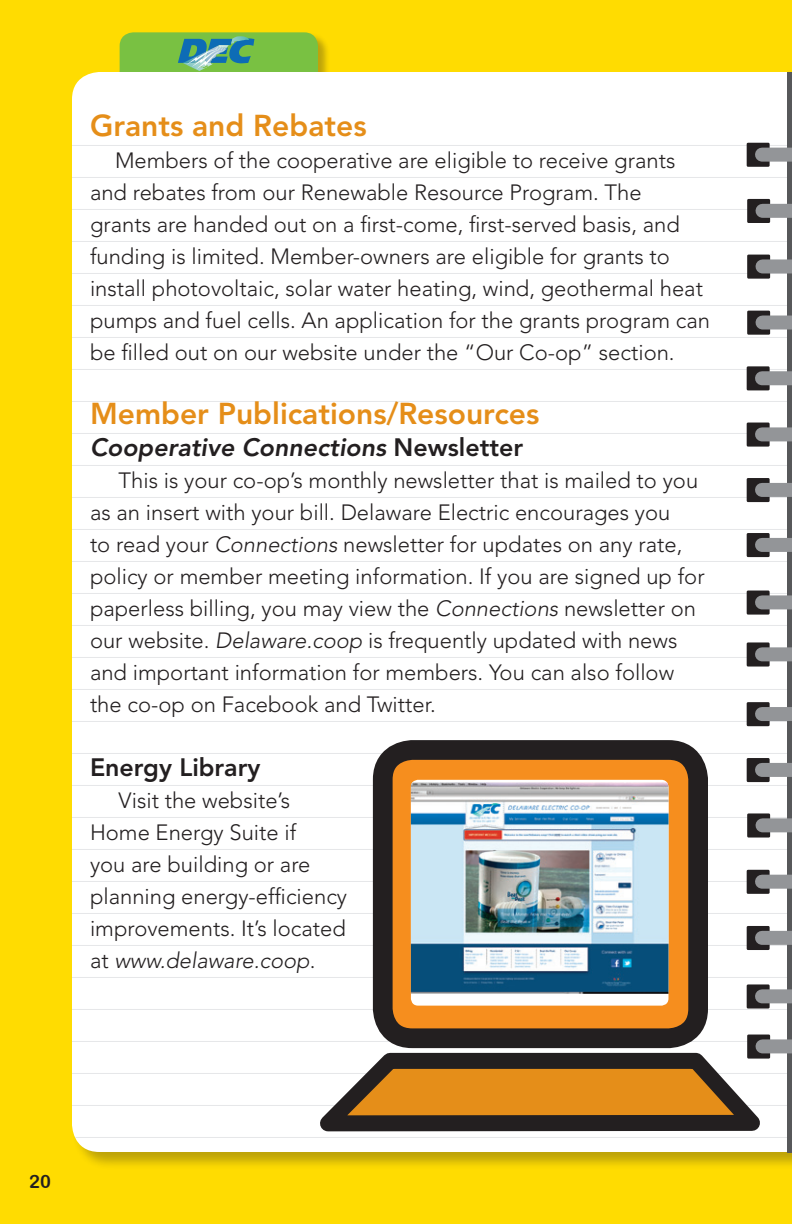
<style>
.page{position:relative;width:792px;height:1224px;background:#ffdc01}
.page>*{position:absolute;margin:0;border:0;box-sizing:border-box;transform-origin:0 0}
.t1{font:800 30px "Avenir";color:#e58e19}
.t2{font:italic 800 25px "Avenir";color:#231f20}
.t3{font:800 25px "Avenir";color:#231f20}
.t4{font:300 22px/32px "Avenir";color:#231f20}
.t5{font:18.4px "Arial Rounded MT Bold";color:#231f20}
.s1{font-style:normal}
.s2{font-style:italic}
</style>
<div class="page">
<div style="left:72px;top:72px;width:715px;height:1080px;background:#fff"></div>
<hr style="left:72px;top:145px;width:720px;height:1px;background:#e6e7e9">
<hr style="left:72px;top:177px;width:720px;height:1px;background:#e6e7e9">
<hr style="left:72px;top:209px;width:720px;height:1px;background:#e6e7e9">
<hr style="left:72px;top:241px;width:720px;height:1px;background:#e6e7e9">
<hr style="left:72px;top:273px;width:720px;height:1px;background:#e6e7e9">
<hr style="left:72px;top:305px;width:720px;height:1px;background:#e6e7e9">
<hr style="left:72px;top:337px;width:720px;height:1px;background:#e6e7e9">
<hr style="left:72px;top:369px;width:720px;height:1px;background:#e6e7e9">
<hr style="left:72px;top:401px;width:720px;height:1px;background:#e6e7e9">
<hr style="left:72px;top:433px;width:720px;height:1px;background:#e6e7e9">
<hr style="left:72px;top:465px;width:720px;height:1px;background:#e6e7e9">
<hr style="left:72px;top:497px;width:720px;height:1px;background:#e6e7e9">
<hr style="left:72px;top:529px;width:720px;height:1px;background:#e6e7e9">
<hr style="left:72px;top:561px;width:720px;height:1px;background:#e6e7e9">
<hr style="left:72px;top:593px;width:720px;height:1px;background:#e6e7e9">
<hr style="left:72px;top:625px;width:720px;height:1px;background:#e6e7e9">
<hr style="left:72px;top:657px;width:720px;height:1px;background:#e6e7e9">
<hr style="left:72px;top:689px;width:720px;height:1px;background:#e6e7e9">
<hr style="left:72px;top:721px;width:720px;height:1px;background:#e6e7e9">
<hr style="left:72px;top:753px;width:720px;height:1px;background:#e6e7e9">
<hr style="left:72px;top:785px;width:720px;height:1px;background:#e6e7e9">
<hr style="left:72px;top:817px;width:720px;height:1px;background:#e6e7e9">
<hr style="left:72px;top:849px;width:720px;height:1px;background:#e6e7e9">
<hr style="left:72px;top:881px;width:720px;height:1px;background:#e6e7e9">
<hr style="left:72px;top:913px;width:720px;height:1px;background:#e6e7e9">
<hr style="left:72px;top:945px;width:720px;height:1px;background:#e6e7e9">
<hr style="left:72px;top:977px;width:720px;height:1px;background:#e6e7e9">
<hr style="left:72px;top:1009px;width:720px;height:1px;background:#e6e7e9">
<hr style="left:72px;top:1041px;width:720px;height:1px;background:#e6e7e9">
<hr style="left:72px;top:1073px;width:720px;height:1px;background:#e6e7e9">
<hr style="left:72px;top:1105px;width:720px;height:1px;background:#e6e7e9">
<hr style="left:72px;top:1137px;width:720px;height:1px;background:#e6e7e9">
<div style="left:119px;top:32px;width:211px;height:80px;background:#231f20;opacity:.3"></div>
<div style="left:120px;top:32px;width:198px;height:68px;background:#79c142;border-radius:14px"></div>
<div style="left:100px;top:72px;width:246px;height:46px;background:#fff"></div>
<svg style="left:178px;top:36px;width:76px;height:35px"></svg>
<div style="left:787px;top:72px;width:5px;height:1080px;background:#57585a"></div>
<svg style="left:747px;top:143px;width:23px;height:24px"></svg>
<div style="left:762px;top:148px;width:30px;height:14px;background:#939598"></div>
<svg style="left:747px;top:199px;width:23px;height:24px"></svg>
<div style="left:763px;top:204px;width:29px;height:14px;background:#939598"></div>
<svg style="left:747px;top:255px;width:23px;height:24px"></svg>
<div style="left:763px;top:259px;width:29px;height:14px;background:#939598"></div>
<svg style="left:747px;top:311px;width:23px;height:24px"></svg>
<div style="left:763px;top:316px;width:29px;height:14px;background:#939598"></div>
<svg style="left:747px;top:366px;width:23px;height:24px"></svg>
<div style="left:762px;top:371px;width:30px;height:14px;background:#939598"></div>
<svg style="left:747px;top:423px;width:23px;height:24px"></svg>
<div style="left:762px;top:427px;width:30px;height:14px;background:#939598"></div>
<svg style="left:747px;top:478px;width:23px;height:24px"></svg>
<div style="left:762px;top:483px;width:30px;height:14px;background:#939598"></div>
<svg style="left:747px;top:533px;width:23px;height:24px"></svg>
<div style="left:762px;top:538px;width:30px;height:14px;background:#939598"></div>
<svg style="left:747px;top:591px;width:23px;height:24px"></svg>
<div style="left:762px;top:595px;width:30px;height:14px;background:#939598"></div>
<svg style="left:747px;top:642px;width:23px;height:25px"></svg>
<div style="left:762px;top:647px;width:30px;height:14px;background:#939598"></div>
<svg style="left:747px;top:702px;width:23px;height:24px"></svg>
<div style="left:762px;top:707px;width:30px;height:14px;background:#939598"></div>
<svg style="left:747px;top:758px;width:23px;height:24px"></svg>
<div style="left:762px;top:763px;width:30px;height:14px;background:#939598"></div>
<svg style="left:747px;top:813px;width:23px;height:25px"></svg>
<div style="left:763px;top:818px;width:29px;height:14px;background:#939598"></div>
<svg style="left:747px;top:870px;width:23px;height:24px"></svg>
<div style="left:762px;top:875px;width:30px;height:14px;background:#939598"></div>
<svg style="left:747px;top:926px;width:23px;height:24px"></svg>
<div style="left:762px;top:931px;width:30px;height:14px;background:#939598"></div>
<svg style="left:747px;top:984px;width:23px;height:25px"></svg>
<div style="left:762px;top:989px;width:30px;height:14px;background:#939598"></div>
<div style="left:747px;top:1035px;width:23px;height:24px;background:#231f20"></div>
<div style="left:763px;top:1039px;width:29px;height:14px;background:#939598"></div>
<div style="left:383px;top:750px;width:315px;height:288px;background:#f68e1e;border-radius:30px"></div>
<div style="left:373px;top:740px;width:335px;height:308px;border:20px solid #231f20;border-radius:30px"></div>
<svg style="left:290px;top:1038px;width:498px;height:101px;background:#a98c67"></svg>
<div style="left:411px;top:780px;width:257px;height:226px;background:#fff;border-radius:7px"></div>
<img style="left:411px;top:782px;width:257px;height:212px">
<p class="t1" style="left:90px;top:108px;width:278px">Grants and Rebates</p>
<p class="t4" style="left:90px;top:145px;width:622px;text-indent:25px">Members of the cooperative are eligible to receive grants and rebates from our Renewable Resource Program. The<br>grants are handed out on a first-come, first-served basis, and funding is limited. Member-owners are eligible for grants to install photovoltaic, solar water heating, wind, geothermal heat pumps and fuel cells. An application for the grants program can be filled out on our website under the “Our Co-op” section.</p>
<p class="t1" style="left:90px;top:396px;width:451px">Member Publications/Resources</p>
<p class="t2" style="left:90px;top:433px;width:435px">Cooperative Connections <span class="s1">Newsletter</span></p>
<p class="t4" style="left:90px;top:465px;width:616px;text-indent:29px">This is your co-op’s monthly newsletter that is mailed to you as an insert with your bill. Delaware Electric encourages you<br>to read your <span class="s2">Connections</span> newsletter for updates on any rate, policy or member meeting information. If you are signed up for paperless billing, you may view the <span class="s2">Connections</span> newsletter on our website. <span class="s2">Delaware.coop</span> is frequently updated with news and important information for members. You can also follow the co-op on Facebook and Twitter.</p>
<p class="t3" style="left:90px;top:753px;width:172px">Energy Library</p>
<p class="t4" style="left:90px;top:785px;width:259px;text-indent:29px">Visit the website’s<br>Home Energy Suite if<br>you are building or are planning energy-efficiency improvements. It’s located at <span class="s2">www.delaware.coop</span>.</p>
<p class="t5" style="left:29px;top:1170px;width:23px">20</p>
</div>
